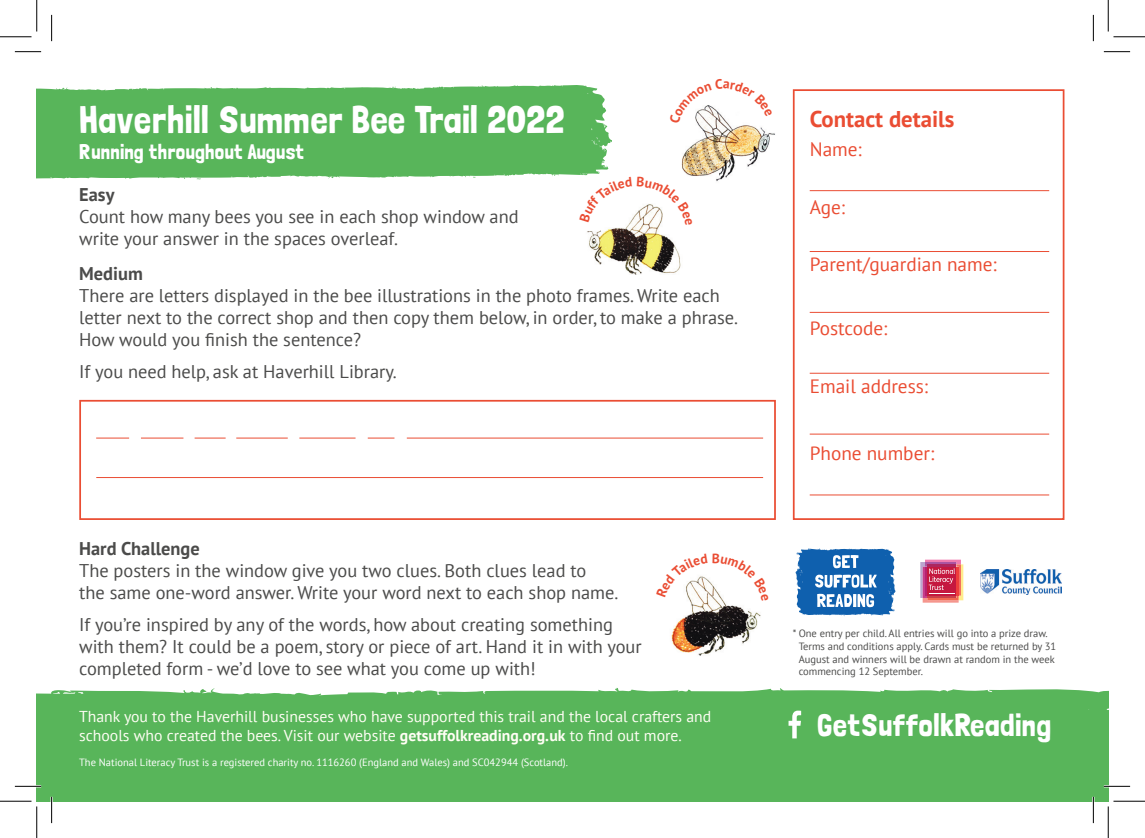
<style>
.page{position:relative;width:1145px;height:838px;background:#fff}
.page>*{position:absolute;margin:0;border:0;box-sizing:border-box;transform-origin:0 0}
.t1{font:38.5px "Londrina Solid";color:#fff}
.t2{font:31.5px "Londrina Solid";letter-spacing:.01em;color:#fff}
.t3{font:700 22.75px "PT Sans";color:#ea4d33}
.t4{font:21px "Londrina Solid";color:#fff}
.t5{font:19.25px "PT Sans";color:#ea4d33}
.t6{font:18.38px/22.1px "PT Sans";color:#4b4b4a}
.t7{font:700 18.38px "PT Sans";color:#4b4b4a}
.t8{font:15.75px/18.9px "PT Sans";color:#fffef4}
.t9{font:10.5px/12.6px "PT Sans";color:#4b4b4a}
.t10{font:10.5px "PT Sans";color:#fff}
.s1{font-weight:700}
</style>
<div class="page">
<svg style="left:37px;top:85px;width:532px;height:95px;background:#62b964"></svg>
<div style="left:37px;top:688px;width:1071px;height:113px;background:#58b55a"></div>
<svg style="left:789px;top:710px;width:12px;height:28px"></svg>
<div style="left:793px;top:89px;width:271px;height:431px;border:2px solid #ea4d33"></div>
<hr style="left:810px;top:190px;width:239px;height:1px;background:#ea4d33">
<hr style="left:810px;top:251px;width:239px;height:1px;background:#ea4d33">
<hr style="left:810px;top:312px;width:239px;height:1px;background:#ea4d33">
<hr style="left:810px;top:373px;width:239px;height:1px;background:#ea4d33">
<hr style="left:810px;top:434px;width:239px;height:1px;background:#ea4d33">
<hr style="left:810px;top:494px;width:239px;height:1px;background:#ea4d33">
<svg style="left:796px;top:548px;width:99px;height:68px"></svg>
<svg style="left:920px;top:559px;width:43px;height:43px;background:#d55d76"></svg>
<img style="left:980px;top:569px;width:82px;height:25px">
<div style="left:79px;top:400px;width:697px;height:120px;border:2px solid #ea4d33"></div>
<hr style="left:96px;top:477px;width:667px;height:1px;background:#ea4d33">
<hr style="left:407px;top:437px;width:356px;height:1px;background:#ea4d33">
<hr style="left:96px;top:437px;width:33px;height:1px;background:#ea4d33">
<hr style="left:141px;top:437px;width:42px;height:1px;background:#ea4d33">
<hr style="left:236px;top:437px;width:52px;height:1px;background:#ea4d33">
<hr style="left:299px;top:437px;width:57px;height:1px;background:#ea4d33">
<svg style="left:368px;top:437px;width:26px;height:1px"></svg>
<hr style="left:195px;top:437px;width:31px;height:1px;background:#ea4d33">
<hr style="left:15px;top:785px;width:26px;height:2px;background:#fff">
<hr style="left:1104px;top:785px;width:26px;height:2px;background:#fff">
<hr style="left:51px;top:796px;width:2px;height:27px;background:#fff">
<hr style="left:1092px;top:796px;width:2px;height:27px;background:#fff">
<svg style="left:15px;top:51px;width:26px;height:1px"></svg>
<svg style="left:1104px;top:51px;width:26px;height:1px"></svg>
<svg style="left:15px;top:786px;width:26px;height:1px"></svg>
<svg style="left:1104px;top:786px;width:26px;height:1px"></svg>
<svg style="left:51px;top:15px;width:1px;height:26px"></svg>
<svg style="left:51px;top:796px;width:1px;height:27px"></svg>
<svg style="left:1093px;top:15px;width:1px;height:26px"></svg>
<svg style="left:1093px;top:796px;width:1px;height:27px"></svg>
<hr style="left:0;top:36px;width:32px;height:1px;background:#000">
<hr style="left:1113px;top:36px;width:32px;height:1px;background:#000">
<hr style="left:0;top:800px;width:32px;height:1px;background:#000">
<hr style="left:1113px;top:800px;width:32px;height:1px;background:#000">
<hr style="left:36px;top:0;width:1px;height:31px;background:#000">
<hr style="left:36px;top:806px;width:1px;height:31px;background:#000">
<hr style="left:1108px;top:0;width:1px;height:31px;background:#000">
<hr style="left:1108px;top:806px;width:1px;height:31px;background:#000">
<img style="left:671px;top:576px;width:90px;height:80px">
<svg style="left:569px;top:85px;width:206px;height:190px"></svg>
<h1 class="t1" style="left:79px;top:97px;width:487px">Haverhill Summer Bee Trail 2022</h1>
<p class="t4" style="left:79px;top:139px;width:226px">Running throughout August</p>
<p class="t7" style="left:79px;top:182px;width:37px">Easy</p>
<p class="t6" style="left:79px;top:205px;width:441px">Count how many bees you see in each shop window and write your answer in the spaces overleaf.</p>
<p class="t7" style="left:79px;top:261px;width:65px">Medium</p>
<p class="t6" style="left:79px;top:284px;width:660px">There are letters displayed in the bee illustrations in the photo frames. Write each letter next to the correct shop and then copy them below, in order, to make a phrase.<br>How would you finish the sentence?</p>
<p class="t6" style="left:79px;top:360px;width:319px">If you need help, ask at Haverhill Library.</p>
<p class="t7" style="left:79px;top:536px;width:122px">Hard Challenge</p>
<p class="t6" style="left:79px;top:559px;width:541px">The posters in the window give you two clues. Both clues lead to<br>the same one-word answer. Write your word next to each shop name.</p>
<p class="t6" style="left:79px;top:613px;width:564px">If you’re inspired by any of the words, how about creating something with them? It could be a poem, story or piece of art. Hand it in with your completed form - we’d love to see what you come up with!</p>
<p class="t8" style="left:79px;top:706px;width:634px">Thank you to the Haverhill businesses who have supported this trail and the local crafters and schools who created the bees. Visit our website <span class="s1">getsuffolkreading.org.uk</span> to find out more.</p>
<p class="t10" style="left:79px;top:755px;width:490px">The National Literacy Trust is a registered charity no. 1116260 (England and Wales) and SC042944 (Scotland).</p>
<p class="t3" style="left:810px;top:104px;width:146px">Contact details</p>
<p class="t5" style="left:810px;top:137px;width:54px">Name:</p>
<p class="t5" style="left:810px;top:195px;width:37px">Age:</p>
<p class="t5" style="left:810px;top:252px;width:189px">Parent/guardian name:</p>
<p class="t5" style="left:810px;top:315px;width:79px">Postcode:</p>
<p class="t5" style="left:810px;top:374px;width:120px">Email address:</p>
<p class="t5" style="left:810px;top:440px;width:126px">Phone number:</p>
<p class="t9" style="left:799px;top:627px;width:259px;text-indent:-6px">* One entry per child. All entries will go into a prize draw.<br>Terms and conditions apply. Cards must be returned by 31<br>August and winners will be drawn at random in the week commencing 12 September.</p>
<h2 class="t2" style="left:817px;top:706px;width:236px">GetSuffolkReading</h2>
</div>
